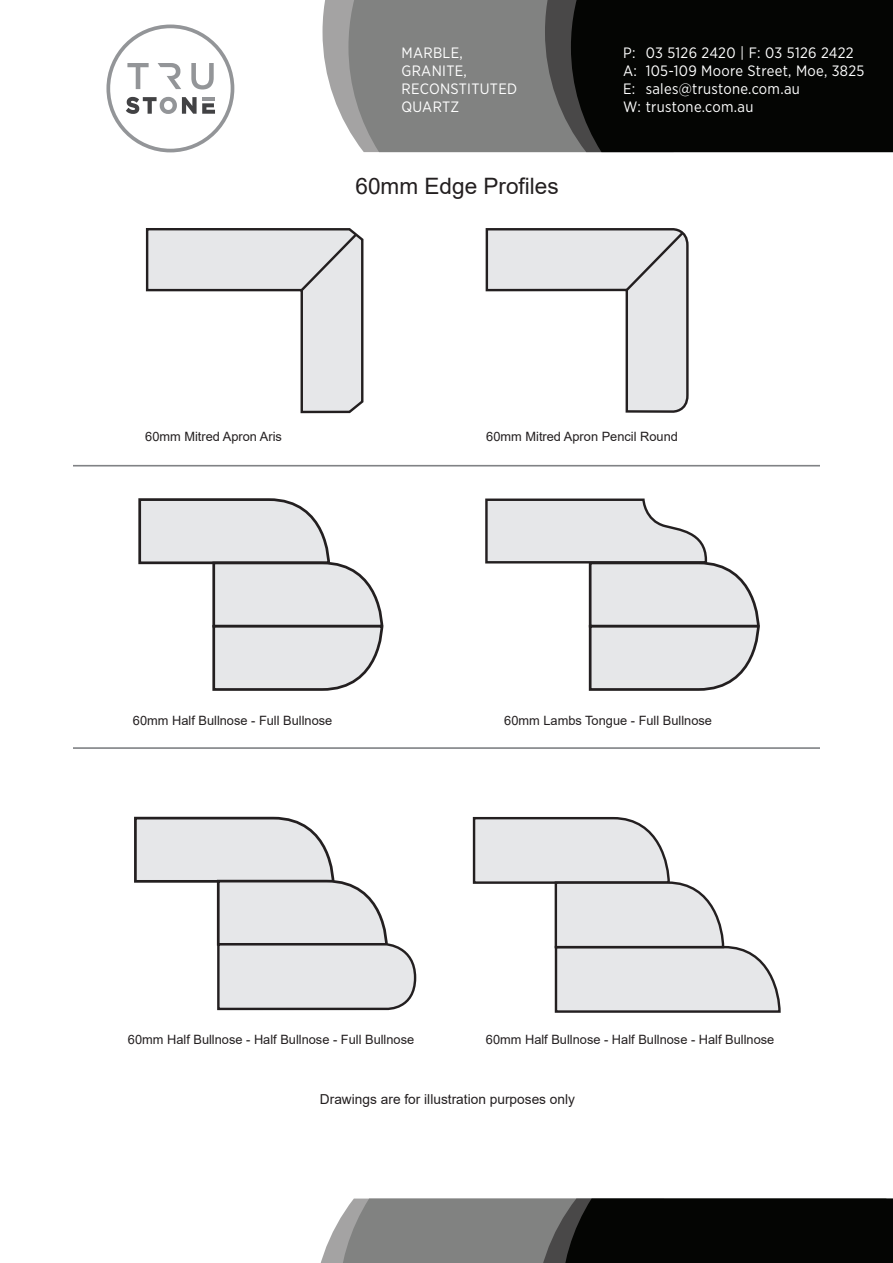
<style>
.page{position:relative;width:893px;height:1263px;background:#fff}
.page>*{position:absolute;margin:0;border:0;box-sizing:border-box;transform-origin:0 0}
.t1{font:22.65px "Arial";color:#231f20}
.t2{font:15px "Gotham Narrow";letter-spacing:.02em;color:#fff}
.t3{font:13.65px "Arial";color:#231f20}
.t4{font:12.75px "Arial";color:#231f20}
</style>
<div class="page">
<svg style="left:322px;top:0;width:26px;height:128px;fill:#a4a3a3"></svg>
<div style="left:348px;top:0;width:197px;height:152px;background:#818281"></div>
<svg style="left:106px;top:25px;width:128px;height:127px"></svg>
<svg style="left:545px;top:0;width:26px;height:152px;background:#5d5d5c"></svg>
<div style="left:571px;top:0;width:322px;height:152px;background:#040503"></div>
<svg style="left:320px;top:1198px;width:573px;height:65px;background:#3f403f"></svg>
<svg style="left:138px;top:498px;width:246px;height:193px"></svg>
<svg style="left:485px;top:498px;width:275px;height:193px"></svg>
<hr style="left:73px;top:465px;width:747px;height:1px;background:#808285">
<hr style="left:73px;top:747px;width:747px;height:2px;background:#808285">
<svg style="left:472px;top:816px;width:309px;height:197px"></svg>
<svg style="left:145px;top:228px;width:219px;height:186px"></svg>
<svg style="left:485px;top:228px;width:204px;height:185px"></svg>
<svg style="left:134px;top:816px;width:283px;height:195px"></svg>
<p class="t2" style="left:401px;top:43px;width:63px">MARBLE,</p>
<p class="t2" style="left:401px;top:61px;width:67px">GRANITE,</p>
<p class="t2" style="left:401px;top:79px;width:117px">RECONSTITUTED</p>
<p class="t2" style="left:401px;top:97px;width:59px">QUARTZ</p>
<p class="t1" style="left:355px;top:170px;width:205px">60mm Edge Profiles</p>
<p class="t2" style="left:623px;top:43px;width:232px">P: 03 5126 2420 | F: 03 5126 2422</p>
<p class="t2" style="left:623px;top:61px;width:243px">A: 105-109 Moore Street, Moe, 3825</p>
<p class="t2" style="left:623px;top:79px;width:178px">E: sales@trustone.com.au</p>
<p class="t2" style="left:623px;top:97px;width:132px">W: trustone.com.au</p>
<p class="t4" style="left:145px;top:427px;width:138px">60mm Mitred Apron Aris</p>
<p class="t4" style="left:486px;top:427px;width:193px">60mm Mitred Apron Pencil Round</p>
<p class="t4" style="left:133px;top:711px;width:201px">60mm Half Bullnose - Full Bullnose</p>
<p class="t4" style="left:504px;top:711px;width:209px">60mm Lambs Tongue - Full Bullnose</p>
<p class="t4" style="left:128px;top:1030px;width:288px">60mm Half Bullnose - Half Bullnose - Full Bullnose</p>
<p class="t4" style="left:486px;top:1031px;width:290px">60mm Half Bullnose - Half Bullnose - Half Bullnose</p>
<p class="t3" style="left:320px;top:1090px;width:257px">Drawings are for illustration purposes only</p>
</div>
